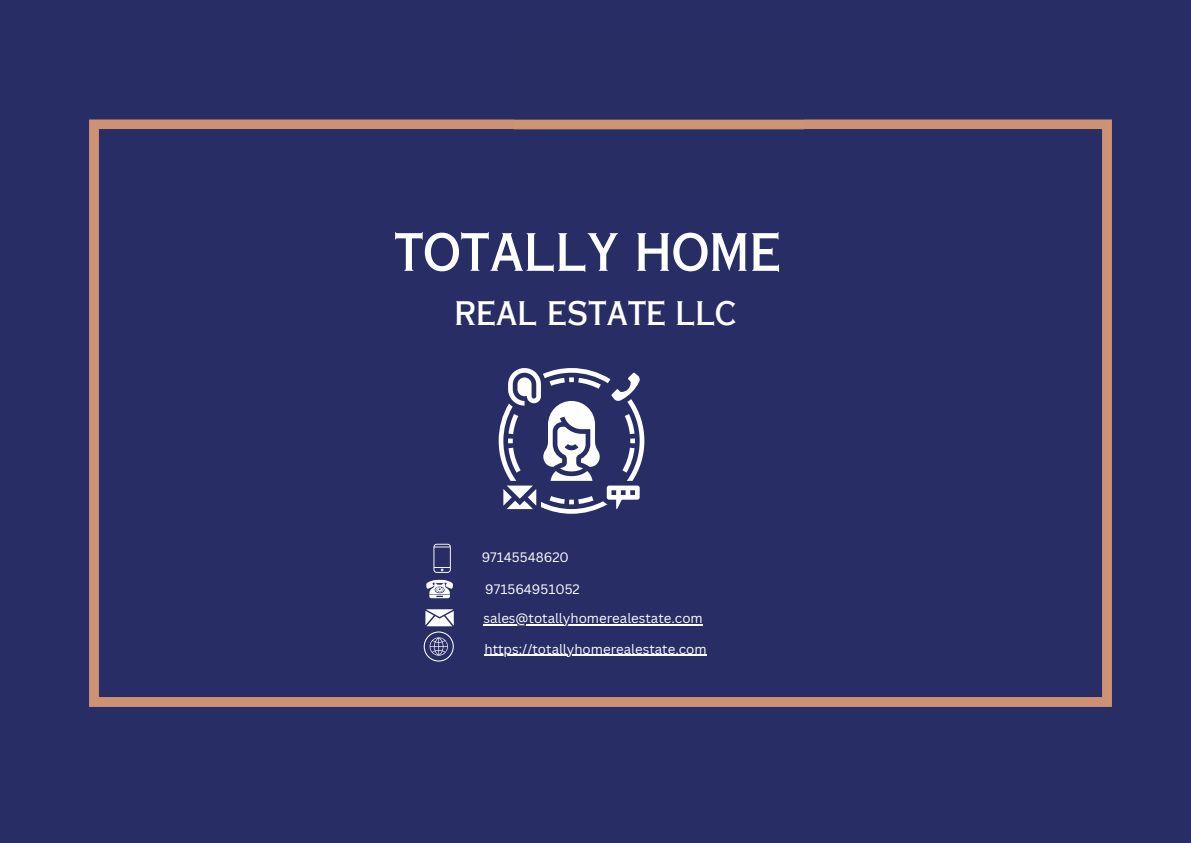
<style>
.page{position:relative;width:1191px;height:843px;background:#fff}
.page>*{position:absolute;margin:0;border:0;box-sizing:border-box;transform-origin:0 0}
.t1{font:51.7px "Copperplate Gothic LT Pro 30 AB";color:#fff}
.t2{font:32.3px "Copperplate Gothic LT Pro 30 AB";color:#fff}
.t3{font:13.3px/29.1px "Canva Sans";color:#fff}
</style>
<div class="page">
<div style="left:0;top:0;width:1190px;height:842px;background:#282e65"></div>
<img style="left:89px;top:119px;width:1023px;height:588px">
<svg style="left:433px;top:543px;width:18px;height:29px"></svg>
<svg style="left:425px;top:579px;width:28px;height:19px"></svg>
<svg style="left:423px;top:609px;width:30px;height:52px"></svg>
<svg style="left:498px;top:368px;width:146px;height:145px"></svg>
<hr style="left:483px;top:624px;width:219px;height:1px;background:#fff">
<hr style="left:484px;top:654px;width:222px;height:1px;background:#fff">
<img style="left:514px;top:119px;width:289px;height:77px">
<p class="t1" style="left:394px;top:233px;width:388px">TOTALLY HOME</p>
<p class="t2" style="left:454px;top:302px;width:284px">REAL ESTATE LLC</p>
<p class="t3" style="left:481px;top:542px;width:89px">97145548620</p>
<p class="t3" style="left:483px;top:574px;width:221px">971564951052 sales@totallyhomerealestate.com</p>
<p class="t3" style="left:484px;top:633px;width:224px">https://totallyhomerealestate.com</p>
</div>
